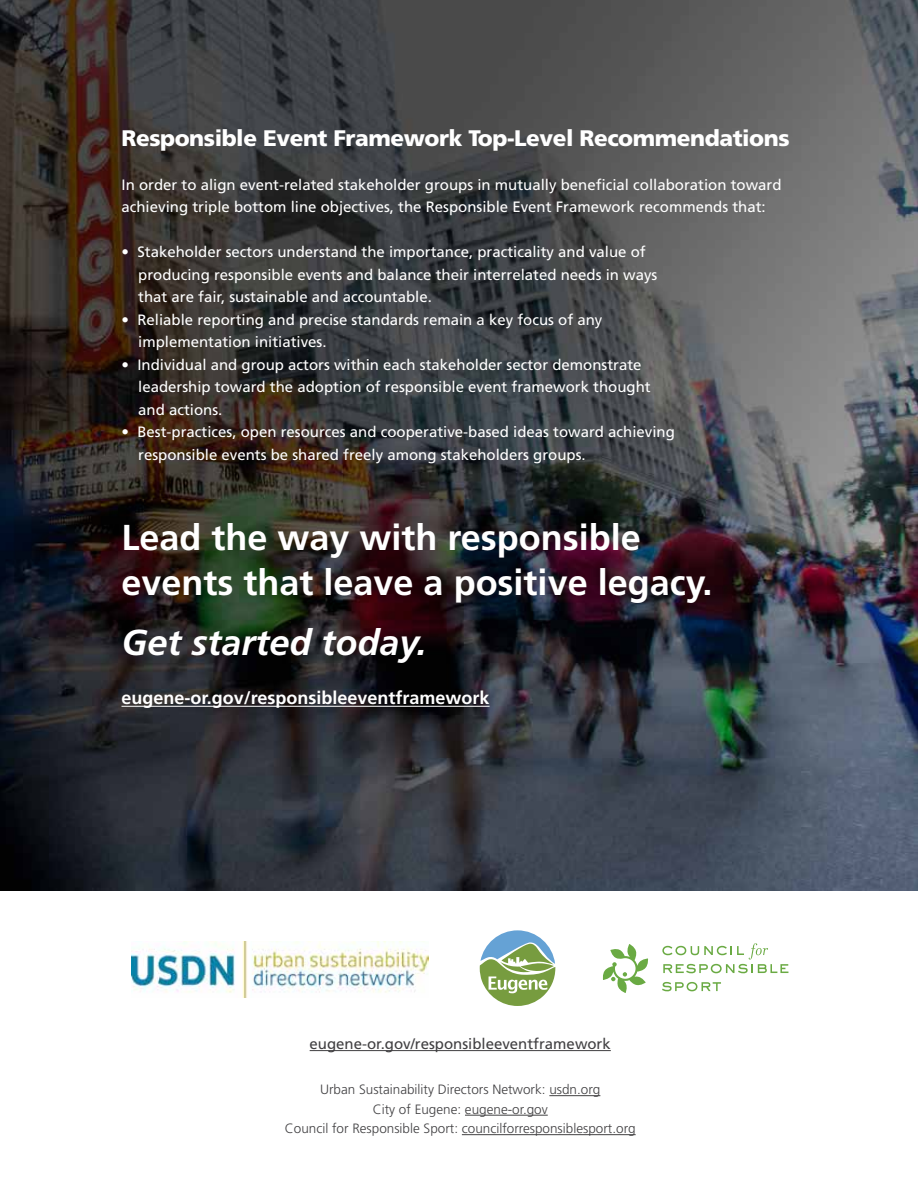
<style>
.page{position:relative;width:918px;height:1188px;background:#fff}
.page>*{position:absolute;margin:0;border:0;box-sizing:border-box;transform-origin:0 0}
.t1{font:700 36px/45px "Frutiger LT Std";color:#fff}
.t2{font:italic 700 36px "Frutiger LT Std";color:#fff}
.t3{font:900 22.5px "Frutiger LT Std";letter-spacing:-.02em;color:#fff}
.t4{font:700 18px "Frutiger LT Std";color:#fff}
.t5{font:15px/22.5px "Frutiger LT Std";color:#fff}
.t6{font:15px "Frutiger LT Std";color:#414042}
.t7{font:300 13.5px/19.5px "Frutiger LT Std";color:#414042;text-align:center}
</style>
<div class="page">
<img style="left:0;top:0;width:918px;height:891px">
<hr style="left:549px;top:1095px;width:51px;height:1px;background:#414042">
<hr style="left:465px;top:1115px;width:83px;height:1px;background:#414042">
<hr style="left:462px;top:1134px;width:174px;height:1px;background:#414042">
<hr style="left:122px;top:706px;width:368px;height:1px;background:#fff">
<svg style="left:662px;top:943px;width:126px;height:30px"></svg>
<svg style="left:662px;top:982px;width:59px;height:9px"></svg>
<svg style="left:602px;top:944px;width:46px;height:49px"></svg>
<svg style="left:480px;top:930px;width:75px;height:76px"></svg>
<img style="left:131px;top:941px;width:297px;height:56px">
<hr style="left:310px;top:1050px;width:301px;height:1px;background:#414042">
<h2 class="t3" style="left:122px;top:124px;width:670px">Responsible Event Framework Top-Level Recommendations</h2>
<p class="t5" style="left:122px;top:174px;width:662px">In order to align event-related stakeholder groups in mutually beneficial collaboration toward achieving triple bottom line objectives, the Responsible Event Framework recommends that:</p>
<p class="t5" style="left:138px;top:241px;width:521px;text-indent:-17px">• Stakeholder sectors understand the importance, practicality and value of producing responsible events and balance their interrelated needs in ways that are fair, sustainable and accountable.</p>
<p class="t5" style="left:138px;top:309px;width:466px;text-indent:-17px">• Reliable reporting and precise standards remain a key focus of any implementation initiatives.</p>
<p class="t5" style="left:138px;top:354px;width:514px;text-indent:-17px">• Individual and group actors within each stakeholder sector demonstrate leadership toward the adoption of responsible event framework thought and actions.</p>
<p class="t5" style="left:138px;top:421px;width:538px;text-indent:-17px">• Best-practices, open resources and cooperative-based ideas toward achieving responsible events be shared freely among stakeholders groups.</p>
<h1 class="t1" style="left:122px;top:515px;width:592px">Lead the way with responsible events that leave a positive legacy.</h1>
<h1 class="t2" style="left:122px;top:621px;width:307px">Get started today.</h1>
<p class="t4" style="left:122px;top:688px;width:370px">eugene-or.gov/responsibleeventframework</p>
<p class="t6" style="left:310px;top:1035px;width:303px">eugene-or.gov/responsibleeventframework</p>
<p class="t7" style="left:285px;top:1080px;width:352px">Urban Sustainability Directors Network: usdn.org<br>City of Eugene: eugene-or.gov<br>Council for Responsible Sport: councilforresponsiblesport.org</p>
</div>
